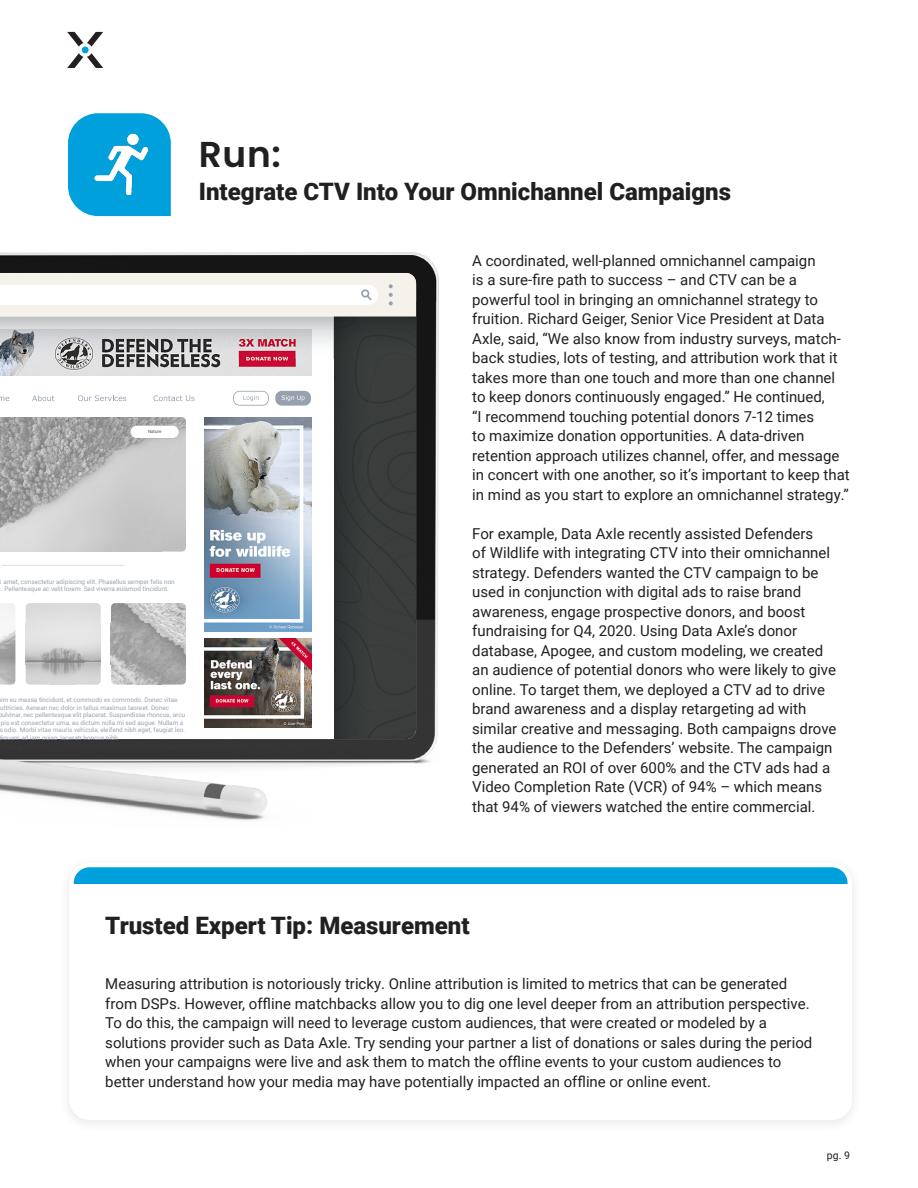
<style>
.page{position:relative;width:918px;height:1188px;background:#fff}
.page>*{position:absolute;margin:0;border:0;box-sizing:border-box;transform-origin:0 0}
.t1{font:600 36px "Poppins";color:#221f20}
.t2{font:900 24px "Roboto";color:#221f20}
.t3{font:15px/19.5px "Roboto";color:#221f20}
.t4{font:10.5px "Roboto";color:#221f20}
.t5{font:6.3px/7.6px "Roboto";color:#99a1b0}
.t6{font:4.5px "Roboto";color:#4f4f4f}
</style>
<div class="page">
<svg style="left:67px;top:32px;width:36px;height:15px"></svg>
<svg style="left:67px;top:53px;width:36px;height:15px"></svg>
<div style="left:82px;top:47px;width:7px;height:6px;background:#00a0dc;border-radius:50%"></div>
<svg style="left:68px;top:113px;width:103px;height:103px;background:#25ade1"></svg>
<img style="left:78px;top:126px;width:82px;height:77px">
<div style="left:58px;top:854px;width:805px;height:280px;background:#fbfbfb"></div>
<div style="left:71px;top:865px;width:779px;height:253px;background:#fff;border-radius:18px"></div>
<div style="left:71px;top:865px;width:779px;height:19px;background:#00a0dc"></div>
<div style="left:69px;top:863px;width:783px;height:257px;border:4px solid #fff;border-radius:18px"></div>
<img style="left:0;top:252px;width:438px;height:23px">
<img style="left:416px;top:275px;width:23px;height:27px">
<img style="left:415px;top:302px;width:24px;height:462px">
<img style="left:0;top:739px;width:415px;height:81px">
<img style="left:204px;top:638px;width:107px;height:89px">
<img style="left:204px;top:417px;width:107px;height:214px">
<img style="left:0;top:359px;width:311px;height:17px">
<svg style="left:154px;top:395px;width:41px;height:6px"></svg>
<svg style="left:0;top:397px;width:9px;height:4px"></svg>
<svg style="left:32px;top:395px;width:22px;height:6px"></svg>
<svg style="left:78px;top:395px;width:48px;height:6px"></svg>
<div style="left:275px;top:391px;width:36px;height:15px;background:#99a1b0;border-radius:6px"></div>
<svg style="left:282px;top:395px;width:23px;height:6px"></svg>
<svg style="left:233px;top:391px;width:36px;height:15px"></svg>
<img style="left:0;top:417px;width:186px;height:135px">
<img style="left:0;top:603px;width:15px;height:82px">
<img style="left:26px;top:603px;width:75px;height:82px">
<img style="left:111px;top:603px;width:75px;height:82px">
<svg style="left:2px;top:565px;width:123px;height:1px"></svg>
<svg style="left:130px;top:425px;width:49px;height:13px"></svg>
<svg style="left:334px;top:359px;width:82px;height:380px;background:#373939"></svg>
<img style="left:416px;top:317px;width:1px;height:42px">
<img style="left:0;top:321px;width:416px;height:38px">
<img style="left:376px;top:336px;width:40px;height:13px">
<img style="left:376px;top:321px;width:40px;height:15px">
<img style="left:380px;top:353px;width:34px;height:6px">
<img style="left:0;top:330px;width:311px;height:29px">
<img style="left:334px;top:321px;width:42px;height:38px">
<img style="left:334px;top:321px;width:21px;height:8px">
<img style="left:356px;top:335px;width:20px;height:24px">
<img style="left:334px;top:336px;width:19px;height:23px">
<svg style="left:343px;top:343px;width:4px;height:4px"></svg>
<svg style="left:0;top:273px;width:416px;height:48px"></svg>
<h1 class="t1" style="left:199px;top:134px;width:84px">Run:</h1>
<h2 class="t2" style="left:199px;top:175px;width:534px">Integrate CTV Into Your Omnichannel Campaigns</h2>
<p class="t6" style="left:148px;top:428px;width:15px">Nature</p>
<p class="t5" style="left:0;top:577px;width:176px">t amet, consectetur adipiscing elit. Phasellus semper felis non . Pellentesque ac velit lorem. Sed viverra euismod tincidunt.</p>
<p class="t5" style="left:1px;top:696px;width:178px">im eu massa tincidunt, et commodo ex commodo. Donec vitae</p>
<p class="t5" style="left:0;top:703px;width:170px">ultricies. Aenean nec dolor in tellus maximus laoreet. Donec</p>
<p class="t5" style="left:-1px;top:711px;width:188px">pulvinar, nec pellentesque elit placerat. Suspendisse rhoncus, arcu</p>
<p class="t5" style="left:-1px;top:719px;width:186px">rpis est consectetur urna, eu dictum nulla mi sed augue. Nullam a</p>
<p class="t5" style="left:-1px;top:726px;width:187px">s odio. Morbi vitae mauris vehicula, eleifend nibh eget, feugiat leo.</p>
<p class="t5" style="left:1px;top:734px;width:119px">liquam ad iam quisp laceratr honcus nibh</p>
<p class="t3" style="left:472px;top:250px;width:379px">A coordinated, well-planned omnichannel campaign<br>is a sure-fire path to success – and CTV can be a powerful tool in bringing an omnichannel strategy to fruition. Richard Geiger, Senior Vice President at Data Axle, said, “We also know from industry surveys, match&shy;back studies, lots of testing, and attribution work that it takes more than one touch and more than one channel to keep donors continuously engaged.” He continued,<br>“I recommend touching potential donors 7-12 times<br>to maximize donation opportunities. A data-driven retention approach utilizes channel, offer, and message in concert with one another, so it’s important to keep that in mind as you start to explore an omnichannel strategy.”</p>
<p class="t3" style="left:472px;top:523px;width:366px">For example, Data Axle recently assisted Defenders<br>of Wildlife with integrating CTV into their omnichannel strategy. Defenders wanted the CTV campaign to be used in conjunction with digital ads to raise brand awareness, engage prospective donors, and boost fundraising for Q4, 2020. Using Data Axle’s donor database, Apogee, and custom modeling, we created an audience of potential donors who were likely to give online. To target them, we deployed a CTV ad to drive brand awareness and a display retargeting ad with similar creative and messaging. Both campaigns drove the audience to the Defenders’ website. The campaign generated an ROI of over 600% and the CTV ads had a Video Completion Rate (VCR) of 94% – which means that 94% of viewers watched the entire commercial.</p>
<h2 class="t2" style="left:105px;top:909px;width:366px">Trusted Expert Tip: Measurement</h2>
<p class="t3" style="left:105px;top:973px;width:709px">Measuring attribution is notoriously tricky. Online attribution is limited to metrics that can be generated from DSPs. However, offline matchbacks allow you to dig one level deeper from an attribution perspective.<br>To do this, the campaign will need to leverage custom audiences, that were created or modeled by a solutions provider such as Data Axle. Try sending your partner a list of donations or sales during the period when your campaigns were live and ask them to match the offline events to your custom audiences to better understand how your media may have potentially impacted an offline or online event.</p>
<p class="t4" style="left:827px;top:1147px;width:25px">pg. 9</p>
</div>
